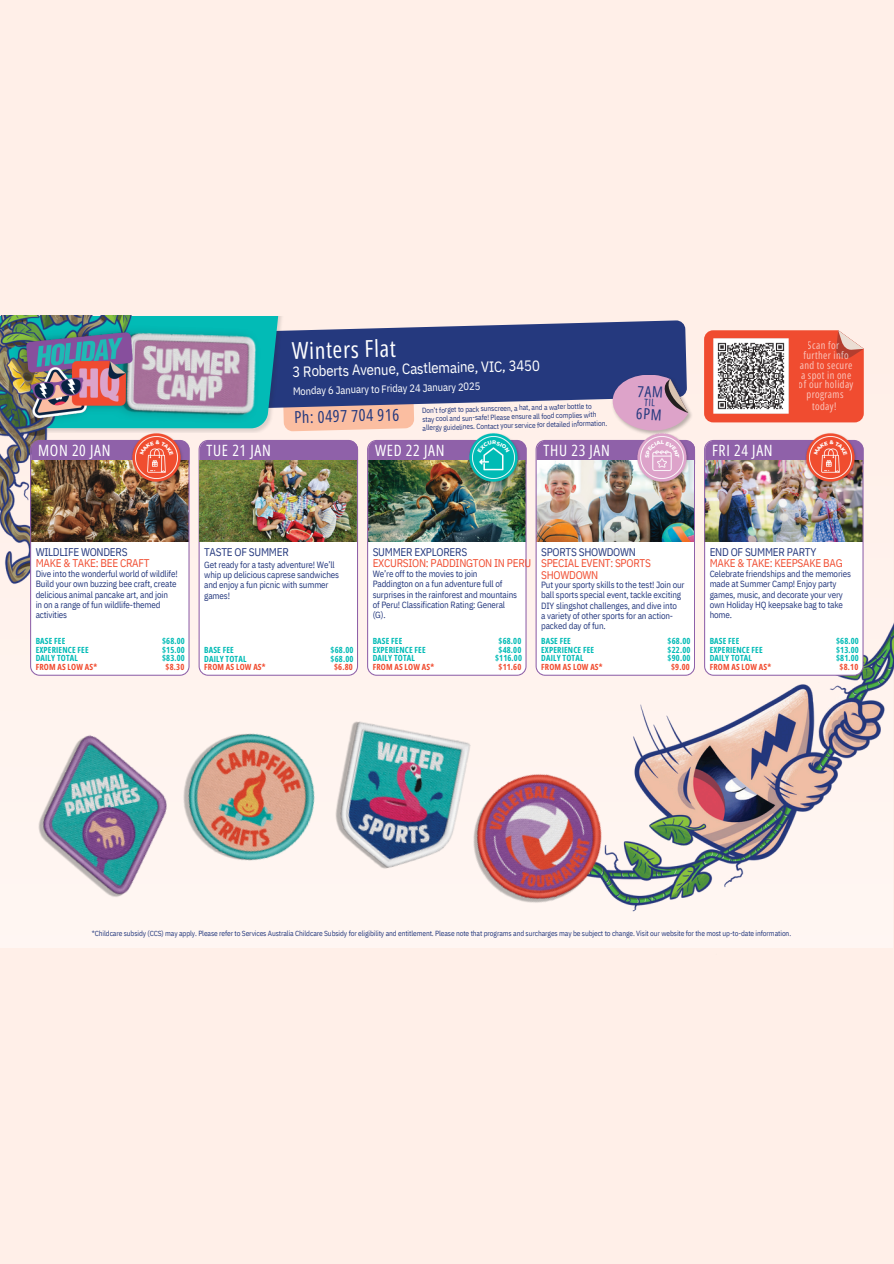
<style>
.page{position:relative;width:894px;height:1264px;background:#fff}
.page>*{position:absolute;margin:0;border:0;box-sizing:border-box;transform-origin:0 0}
.t1{font:23.4px "Open Sans Condensed";color:#fff}
.t2{font:16.5px "Open Sans Condensed";color:#25397e}
.t3{font:15.6px "Open Sans Condensed";letter-spacing:.045em;color:#fff}
.t4{font:14.85px "IBM Plex Sans Cond";color:#fff}
.t5{font:11.1px/11.1px "IBM Plex Sans Cond";letter-spacing:-.025em;color:#f04c30}
.t6{font:11.1px "IBM Plex Sans Cond";letter-spacing:-.025em;color:#25397e}
.t7{font:10.65px "IBM Plex Sans Cond";color:#fff}
.t8{font:10.5px/9.6px "Open Sans Condensed";letter-spacing:.035em;color:#fff;text-align:center}
.t9{font:9px/10.4px "IBM Plex Sans Cond";letter-spacing:-.015em;color:#25397e}
.t10{font:700 8.55px/8.7px "Open Sans Condensed";letter-spacing:.02em;color:#02bbb6}
.t11{font:7.35px/8.9px "IBM Plex Sans Cond";letter-spacing:-.015em;color:#25397e}
.s1{color:#25397e}
.s2{color:#f04c30}
</style>
<div class="page">
<div style="left:0;top:0;width:893px;height:1263px;background:#ffefe8"></div>
<img style="left:0;top:348px;width:864px;height:599px">
<img style="left:585px;top:542px;width:308px;height:406px">
<svg style="left:414px;top:320px;width:272px;height:90px;background:#404f8b"></svg>
<svg style="left:165px;top:316px;width:249px;height:115px;background:#637597"></svg>
<img style="left:0;top:316px;width:165px;height:453px">
<img style="left:611px;top:374px;width:81px;height:61px">
<img style="left:12px;top:323px;width:248px;height:103px">
<img style="left:10px;top:324px;width:155px;height:115px">
<img style="left:138px;top:328px;width:124px;height:94px">
<img style="left:22px;top:328px;width:116px;height:95px">
<svg style="left:704px;top:330px;width:159px;height:92px;background:#ee563b"></svg>
<img style="left:316px;top:709px;width:165px;height:181px">
<img style="left:165px;top:714px;width:171px;height:168px">
<img style="left:19px;top:718px;width:170px;height:196px">
<img style="left:431px;top:733px;width:215px;height:210px">
<img style="left:127px;top:428px;width:59px;height:12px">
<svg style="left:198px;top:440px;width:160px;height:235px;background:#ede6f0"></svg>
<img style="left:199px;top:461px;width:168px;height:81px">
<img style="left:464px;top:428px;width:58px;height:12px">
<img style="left:632px;top:428px;width:59px;height:12px">
<img style="left:708px;top:333px;width:85px;height:86px">
<img style="left:801px;top:428px;width:58px;height:12px">
<svg style="left:612px;top:375px;width:76px;height:55px;background:#c29aba"></svg>
<img style="left:30px;top:440px;width:159px;height:235px">
<img style="left:704px;top:440px;width:159px;height:235px">
<img style="left:367px;top:440px;width:159px;height:235px">
<img style="left:535px;top:440px;width:159px;height:235px">
<p class="t1" style="left:291px;top:335px;width:105px;rotate:-2deg">Winters Flat</p>
<p class="t4" style="left:292px;top:363px;width:249px;rotate:-2deg">3 Roberts Avenue, Castlemaine, VIC, 3450</p>
<p class="t7" style="left:292px;top:385px;width:189px;rotate:-2deg">Monday 6 January to Friday 24 January 2025</p>
<h2 class="t2" style="left:294px;top:406px;width:107px;rotate:-2deg">Ph: 0497 704 916</h2>
<p class="t11" style="left:421px;top:406px;width:186px;rotate:-2deg">Don’t forget to pack sunscreen, a hat, and a water bottle to<br>stay cool and sun-safe! Please ensure all food complies with allergy guidelines. Contact your service for detailed information.</p>
<h4 class="t3" style="left:38px;top:439px;width:74px">MON 20 JAN</h4>
<h4 class="t3" style="left:206px;top:439px;width:66px">TUE 21 JAN</h4>
<h4 class="t3" style="left:375px;top:439px;width:71px">WED 22 JAN</h4>
<p class="t3" style="left:543px;top:439px;width:68px">THU 23 JAN</p>
<p class="t3" style="left:712px;top:439px;width:62px">FRI 24 JAN</p>
<p class="t8" style="left:798px;top:340px;width:56px">Scan for further info and to secure a spot in one of our holiday programs</p>
<p class="t8" style="left:812px;top:401px;width:26px">today!</p>
<p class="t5" style="left:36px;top:546px;width:115px"><span class="s1">WILDLIFE WONDERS<br></span>MAKE &amp; TAKE: BEE CRAFT</p>
<p class="t9" style="left:36px;top:568px;width:144px">Dive into the wonderful world of wildlife!<br>Build your own buzzing bee craft, create delicious animal pancake art, and join<br>in on a range of fun wildlife-themed activities</p>
<p class="t6" style="left:204px;top:544px;width:86px">TASTE OF SUMMER</p>
<p class="t9" style="left:204px;top:559px;width:136px">Get ready for a tasty adventure! We’ll whip up delicious caprese sandwiches and enjoy a fun picnic with summer games!</p>
<p class="t5" style="left:372px;top:546px;width:160px"><span class="s1">SUMMER EXPLORERS<br></span>EXCURSION: PADDINGTON IN PERU</p>
<p class="t9" style="left:372px;top:568px;width:146px">We’re off to the movies to join<br>Paddington on a fun adventure full of surprises in the rainforest and mountains of Peru! Classification Rating: General (G).</p>
<p class="t5" style="left:541px;top:546px;width:111px"><span class="s1">SPORTS SHOWDOWN<br></span>SPECIAL EVENT: SPORTS<br>SHOWDOWN</p>
<p class="t9" style="left:541px;top:579px;width:145px">Put your sporty skills to the test! Join our ball sports special event, tackle exciting DIY slingshot challenges, and dive into<br>a variety of other sports for an action&shy;packed day of fun.</p>
<p class="t5" style="left:709px;top:546px;width:134px"><span class="s1">END OF SUMMER PARTY<br></span>MAKE &amp; TAKE: KEEPSAKE BAG</p>
<p class="t9" style="left:709px;top:568px;width:143px">Celebrate friendships and the memories made at Summer Camp! Enjoy party games, music, and decorate your very own Holiday HQ keepsake bag to take home.</p>
<p class="t10" style="left:36px;top:636px;width:63px">BASE FEE<br>EXPERIENCE FEE<br>DAILY TOTAL<br><span class="s2">FROM AS LOW AS*</span></p>
<p class="t10" style="left:162px;top:636px;width:24px;text-align:center">$68.00 $15.00 $83.00 <span class="s2">$8.30</span></p>
<p class="t10" style="left:204px;top:645px;width:63px">BASE FEE<br>DAILY TOTAL<br><span class="s2">FROM AS LOW AS*</span></p>
<p class="t10" style="left:330px;top:645px;width:24px;text-align:center">$68.00 $68.00 <span class="s2">$6.80</span></p>
<h5 class="t10" style="left:372px;top:636px;width:63px">BASE FEE<br>EXPERIENCE FEE<br>DAILY TOTAL<br><span class="s2">FROM AS LOW AS*</span></h5>
<p class="t10" style="left:495px;top:636px;width:28px;text-align:center">$68.00 $48.00 $116.00 <span class="s2">$11.60</span></p>
<p class="t10" style="left:541px;top:636px;width:63px">BASE FEE<br>EXPERIENCE FEE<br>DAILY TOTAL<br><span class="s2">FROM AS LOW AS*</span></p>
<p class="t10" style="left:667px;top:636px;width:24px;text-align:center">$68.00 $22.00 $90.00 <span class="s2">$9.00</span></p>
<p class="t10" style="left:709px;top:636px;width:63px">BASE FEE<br>EXPERIENCE FEE<br>DAILY TOTAL<br><span class="s2">FROM AS LOW AS*</span></p>
<p class="t10" style="left:835px;top:636px;width:24px;text-align:center">$68.00 $13.00 $81.00 <span class="s2">$8.10</span></p>
<h3 class="t11" style="left:92px;top:929px;width:700px">*Childcare subsidy (CCS) may apply. Please refer to Services Australia Childcare Subsidy for eligibility and entitlement. Please note that programs and surcharges may be subject to change. Visit our website for the most up-to-date information.</h3>
</div>
